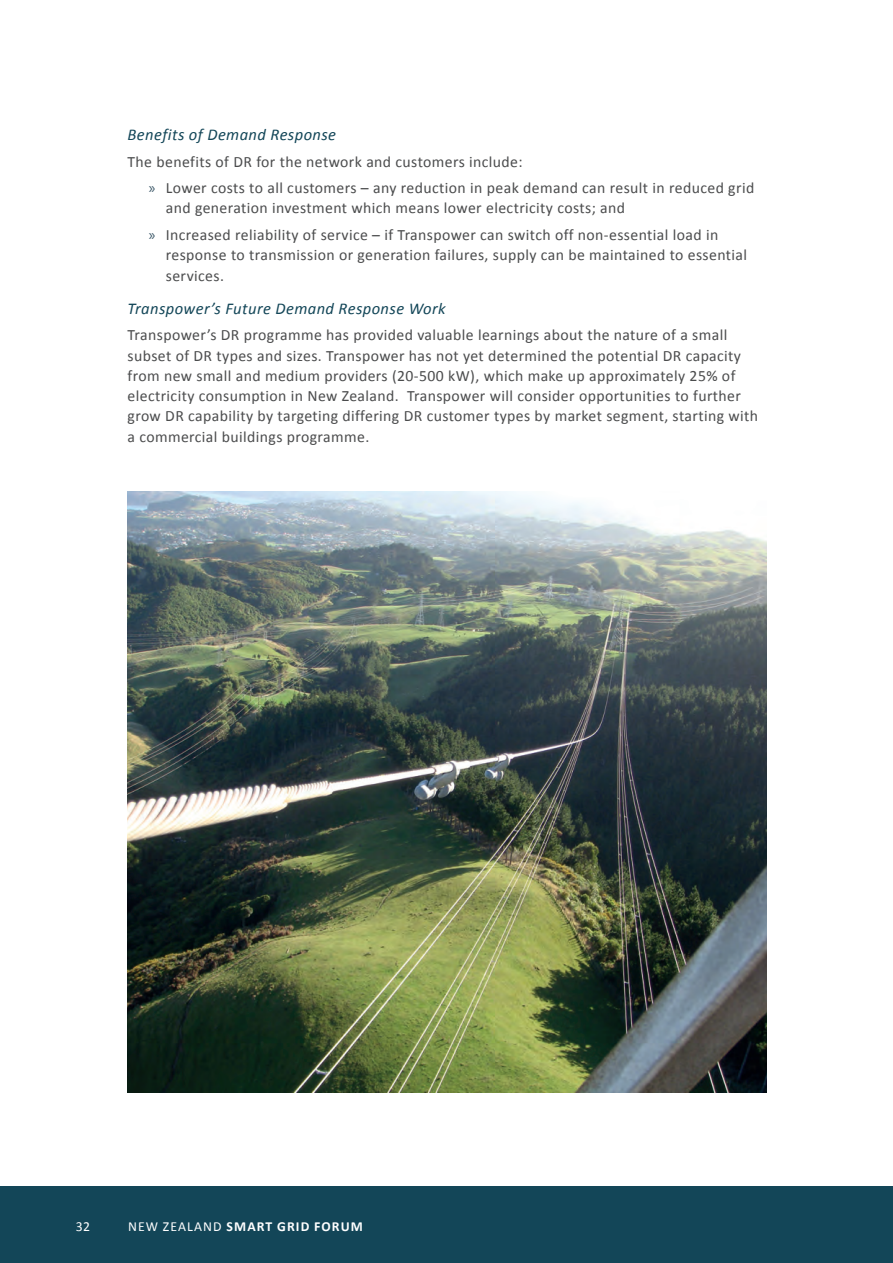
<style>
.page{position:relative;width:893px;height:1263px;background:#fff}
.page>*{position:absolute;margin:0;border:0;box-sizing:border-box;transform-origin:0 0}
.Subhead2{font:italic 16.5px "Calibri";letter-spacing:.025em;color:#134658}
.Body{font:15.75px/20.2px "Calibri";letter-spacing:.025em;color:#4b4c4d}
.t1{font:700 13.8px "Calibri";letter-spacing:.08em;color:#fff}
.t2{font:13.8px "Calibri";color:#fff}
.s1{font-family:"Myriad Pro";color:#3a5667}
.s2{font-weight:400}
</style>
<div class="page">
<div style="left:0;top:1186px;width:893px;height:77px;background:#134658"></div>
<img style="left:128px;top:492px;width:638px;height:601px">
<p class="Subhead2" style="left:128px;top:123px;width:210px">Benefits of Demand Response</p>
<p class="Body" style="left:128px;top:151px;width:397px">The benefits of DR for the network and customers include:</p>
<p class="Body" style="left:166px;top:178px;width:590px;text-indent:-17px"><span class="s1">»</span> Lower costs to all customers – any reduction in peak demand can result in reduced grid and generation investment which means lower electricity costs; and</p>
<p class="Body" style="left:166px;top:225px;width:583px;text-indent:-17px"><span class="s1">»</span> Increased reliability of service – if Transpower can switch off non-essential load in response to transmission or generation failures, supply can be maintained to essential services.</p>
<p class="Subhead2" style="left:128px;top:297px;width:320px">Transpower’s Future Demand Response Work</p>
<p class="Body" style="left:128px;top:325px;width:632px">Transpower’s DR programme has provided valuable learnings about the nature of a small subset of DR types and sizes. Transpower has not yet determined the potential DR capacity from new small and medium providers (20-500 kW), which make up approximately 25% of electricity consumption in New Zealand. Transpower will consider opportunities to further grow DR capability by targeting differing DR customer types by market segment, starting with a commercial buildings programme.</p>
<p class="t2" style="left:76px;top:1218px;width:16px">32</p>
<p class="t1" style="left:128px;top:1218px;width:236px"><span class="s2">NEW ZEALAND</span> SMART GRID FORUM</p>
</div>
